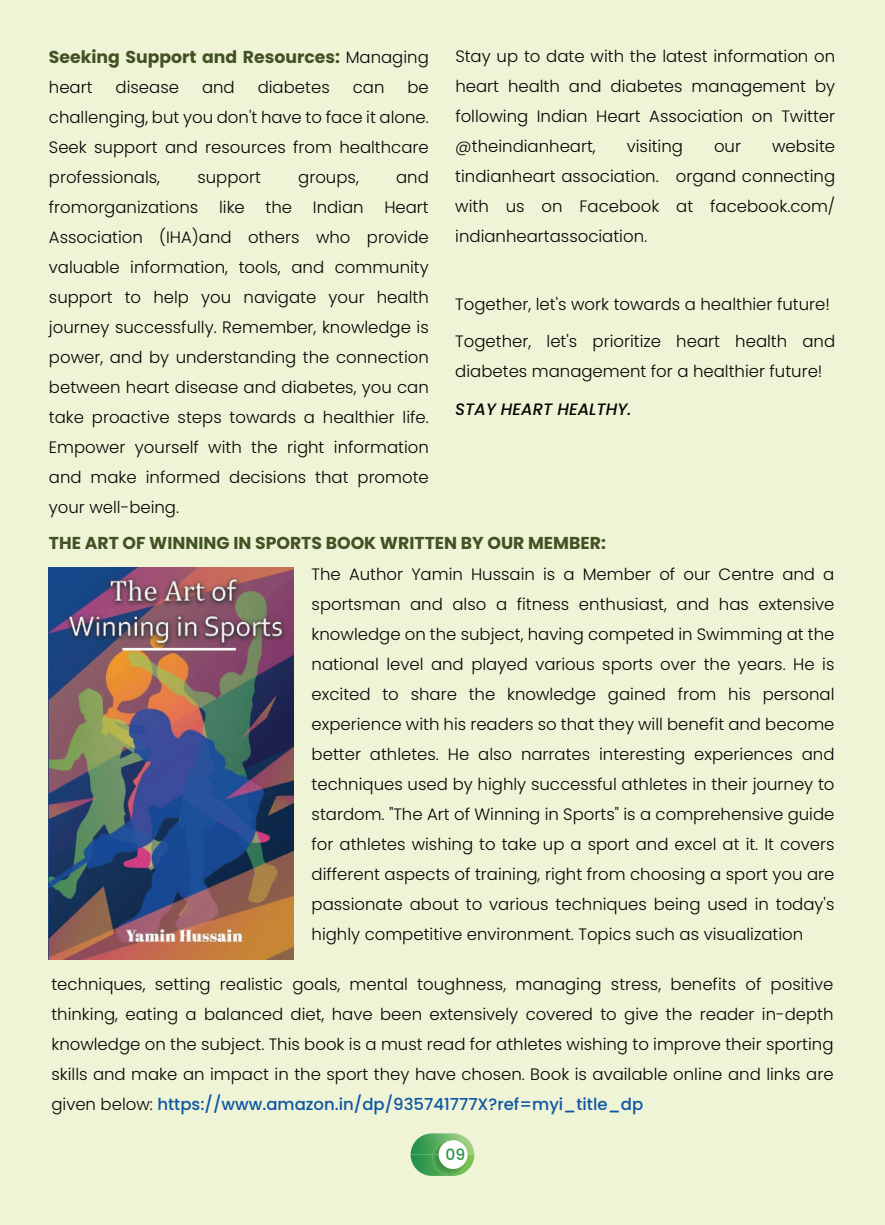
<style>
.page{position:relative;width:885px;height:1225px;background:#fff}
.page>*{position:absolute;margin:0;border:0;box-sizing:border-box;transform-origin:0 0}
.t1{font:700 17.25px "Poppins";color:#425223}
.t2{font:300 16.5px/30px "Poppins";color:#040503;text-align:justify}
.t3{font:italic 500 16.5px "Poppins";color:#040503}
.t4{font:500 15.45px "Poppins";color:#269746}
.s1{font-weight:300;font-size:16.5px;color:#040503}
.s2{font-weight:500;color:#0e56a5}
</style>
<div class="page">
<div style="left:0;top:0;width:884px;height:1225px;background:#eef4d5"></div>
<img style="left:49px;top:567px;width:245px;height:392px">
<svg style="left:410px;top:1154px;width:64px;height:21px"></svg>
<img style="left:410px;top:1133px;width:64px;height:21px">
<img style="left:432px;top:1139px;width:36px;height:36px">
<div style="left:438px;top:1140px;width:29px;height:29px;background:#fff;border-radius:50%"></div>
<p class="t1" style="left:49px;top:47px;width:381px">Seeking Support and Resources: <span class="s1">Managing</span></p>
<p class="t2" style="left:49px;top:72px;width:45px">heart</p>
<p class="t2" style="left:116px;top:72px;width:65px">disease</p>
<p class="t2" style="left:202px;top:72px;width:34px">and</p>
<p class="t2" style="left:258px;top:72px;width:74px">diabetes</p>
<p class="t2" style="left:353px;top:72px;width:33px">can</p>
<p class="t2" style="left:49px;top:72px;width:381px;text-indent:358px">be challenging, but you don't have to face it alone.<br>Seek support and resources from healthcare professionals,</p>
<p class="t2" style="left:197px;top:162px;width:65px">support</p>
<p class="t2" style="left:298px;top:162px;width:62px">groups,</p>
<p class="t2" style="left:396px;top:162px;width:34px">and</p>
<p class="t2" style="left:49px;top:192px;width:151px">fromorganizations</p>
<p class="t2" style="left:219px;top:192px;width:27px">like</p>
<p class="t2" style="left:265px;top:192px;width:28px">the</p>
<p class="t2" style="left:313px;top:192px;width:52px">Indian</p>
<p class="t2" style="left:49px;top:192px;width:381px;text-indent:335px">Heart Association (IHA)and others who provide valuable information, tools, and community support to help you navigate your health journey successfully. Remember, knowledge is power, and by understanding the connection between heart disease and diabetes, you can take proactive steps towards a healthier life.<br>Empower yourself with the right information and make informed decisions that promote your well-being.</p>
<p class="t2" style="left:455px;top:41px;width:381px">Stay up to date with the latest information on heart health and diabetes management by following Indian Heart Association on Twitter @theindianheart,</p>
<p class="t2" style="left:455px;top:131px;width:381px;text-indent:316px">website tindianheart association. organd connecting with us on Facebook at facebook.com/ indianheartassociation.</p>
<p class="t2" style="left:626px;top:131px;width:58px">visiting</p>
<p class="t2" style="left:714px;top:131px;width:29px">our</p>
<p class="t2" style="left:455px;top:289px;width:376px">Together, let's work towards a healthier future!</p>
<p class="t2" style="left:455px;top:326px;width:381px">Together, let's prioritize heart health and diabetes management for a healthier future!</p>
<p class="t3" style="left:455px;top:399px;width:178px">STAY HEART HEALTHY.</p>
<p class="t1" style="left:49px;top:532px;width:558px">THE ART OF WINNING IN SPORTS BOOK WRITTEN BY OUR MEMBER:</p>
<p class="t2" style="left:311px;top:559px;width:524px">The Author Yamin Hussain is a Member of our Centre and a sportsman and also a fitness enthusiast, and has extensive knowledge on the subject, having competed in Swimming at the national level and played various sports over the years. He is excited to share the knowledge gained from his personal experience with his readers so that they will benefit and become better athletes. He also narrates interesting experiences and techniques used by highly successful athletes in their journey to stardom. "The Art of Winning in Sports" is a comprehensive guide for athletes wishing to take up a sport and excel at it. It covers different aspects of training, right from choosing a sport you are passionate about to various techniques being used in today's highly competitive environment. Topics such as visualization</p>
<p class="t2" style="left:51px;top:969px;width:783px">techniques, setting realistic goals, mental toughness, managing stress, benefits of positive thinking, eating a balanced diet, have been extensively covered to give the reader in-depth knowledge on the subject. This book is a must read for athletes wishing to improve their sporting skills and make an impact in the sport they have chosen. Book is available online and links are given below: <span class="s2">https://www.amazon.in/dp/935741777X?ref=myi_title_dp</span></p>
<p class="t4" style="left:445px;top:1145px;width:21px">09</p>
</div>
